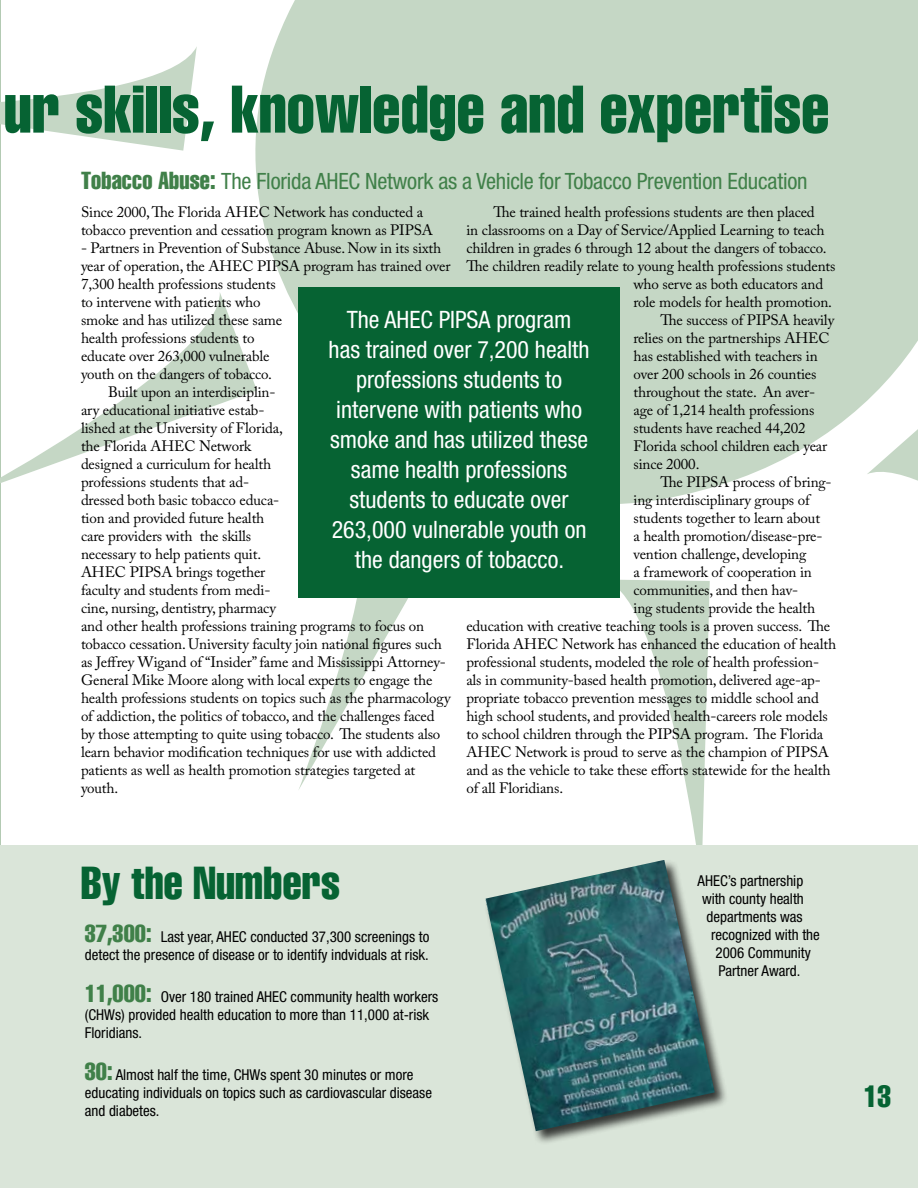
<style>
.page{position:relative;width:918px;height:1188px;background:#fff}
.page>*{position:absolute;margin:0;border:0;box-sizing:border-box;transform-origin:0 0}
.t1{font:extra-condensed 66px "Helvetica";color:#066333}
.t2{font:extra-condensed 45px "Helvetica";color:#066333}
.t3{font:extra-condensed 30px "Helvetica";color:#066333}
.t4{font:condensed 24px/30px "Helvetica Neue";color:#fff;text-align:center}
.t5{font:condensed 22.5px "Helvetica Neue";letter-spacing:-.01em;color:#408049}
.t6{font:15px/18px "Adobe Caslon Pro";letter-spacing:-.01em;color:#000}
.t7{font:condensed 15px/18px "Helvetica Neue";color:#000}
.s1{font-family:"Helvetica";font-stretch:extra-condensed;font-size:24px}
.s2{font-family:"Helvetica";font-stretch:extra-condensed;font-size:24px;color:#408049}
</style>
<div class="page">
<hr style="left:0;top:0;width:1px;height:1188px;background:#b3cab3">
<svg style="left:255px;top:0;width:663px;height:504px;background:#c9dac9"></svg>
<svg style="left:0;top:47px;width:197px;height:104px"></svg>
<svg style="left:867px;top:405px;width:51px;height:99px"></svg>
<svg style="left:605px;top:580px;width:105px;height:266px"></svg>
<svg style="left:299px;top:598px;width:109px;height:191px"></svg>
<svg style="left:0;top:292px;width:257px;height:201px"></svg>
<div style="left:0;top:846px;width:918px;height:342px;background:#dae5d9"></div>
<div style="left:298px;top:287px;width:322px;height:311px;background:#066333"></div>
<div style="left:484px;top:858px;width:252px;height:294px;background:#000;opacity:.75"></div>
<img style="left:485px;top:860px;width:230px;height:271px">
<h1 class="t1" style="left:4px;top:73px;width:827px">ur skills, knowledge and expertise</h1>
<h3 class="t5" style="left:81px;top:168px;width:728px"><span class="s1">Tobacco Abuse:</span> The Florida AHEC Network as a Vehicle for Tobacco Prevention Education</h3>
<p class="t6" style="left:81px;top:203px;width:354px">Since 2000, The Florida AHEC Network has conducted a tobacco prevention and cessation program known as PIPSA</p>
<p class="t6" style="left:81px;top:239px;width:362px">- Partners in Prevention of Substance Abuse. Now in its sixth</p>
<p class="t6" style="left:81px;top:257px;width:371px">year of operation, the AHEC PIPSA program has trained over</p>
<p class="t6" style="left:81px;top:275px;width:196px">7,300 health professions students</p>
<p class="t6" style="left:81px;top:293px;width:181px">to intervene with patients who</p>
<p class="t6" style="left:81px;top:311px;width:203px">smoke and has utilized these same</p>
<p class="t6" style="left:81px;top:329px;width:175px">health professions students to</p>
<p class="t6" style="left:81px;top:347px;width:190px">educate over 263,000 vulnerable</p>
<p class="t6" style="left:81px;top:365px;width:192px">youth on the dangers of tobacco.</p>
<p class="t6" style="left:108px;top:383px;width:169px">Built upon an interdisciplin-</p>
<p class="t6" style="left:81px;top:401px;width:185px">ary educational initiative estab-</p>
<p class="t6" style="left:81px;top:419px;width:203px">lished at the University of Florida,</p>
<p class="t6" style="left:81px;top:437px;width:172px">the Florida AHEC Network</p>
<p class="t6" style="left:81px;top:455px;width:192px">designed a curriculum for health</p>
<p class="t6" style="left:81px;top:473px;width:170px">professions students that ad-</p>
<p class="t6" style="left:81px;top:491px;width:200px">dressed both basic tobacco educa-</p>
<p class="t6" style="left:81px;top:509px;width:185px">tion and provided future health</p>
<p class="t6" style="left:81px;top:527px;width:172px">care providers with the skills</p>
<p class="t6" style="left:81px;top:545px;width:182px">necessary to help patients quit.</p>
<p class="t6" style="left:81px;top:563px;width:186px">AHEC PIPSA brings together</p>
<p class="t6" style="left:81px;top:581px;width:191px">faculty and students from medi-</p>
<p class="t6" style="left:81px;top:599px;width:196px">cine, nursing, dentistry, pharmacy</p>
<p class="t6" style="left:81px;top:617px;width:345px">and other health professions training programs to focus on</p>
<p class="t6" style="left:81px;top:635px;width:362px">tobacco cessation. University faculty join national figures such</p>
<p class="t6" style="left:81px;top:653px;width:367px">as Jeffrey Wigand of “Insider” fame and Mississippi Attorney-</p>
<p class="t6" style="left:81px;top:671px;width:353px">General Mike Moore along with local experts to engage the</p>
<p class="t6" style="left:81px;top:689px;width:371px">health professions students on topics such as the pharmacology</p>
<p class="t6" style="left:81px;top:707px;width:355px">of addiction, the politics of tobacco, and the challenges faced</p>
<p class="t6" style="left:81px;top:725px;width:361px">by those attempting to quite using tobacco. The students also</p>
<p class="t6" style="left:81px;top:743px;width:357px">learn behavior modification techniques for use with addicted</p>
<p class="t6" style="left:81px;top:761px;width:336px">patients as well as health promotion strategies targeted at</p>
<p class="t6" style="left:81px;top:779px;width:39px">youth.</p>
<p class="t6" style="left:493px;top:203px;width:323px">The trained health professions students are then placed</p>
<p class="t6" style="left:466px;top:221px;width:360px">in classrooms on a Day of Service/Applied Learning to teach</p>
<p class="t6" style="left:466px;top:239px;width:362px">children in grades 6 through 12 about the dangers of tobacco.</p>
<p class="t6" style="left:466px;top:257px;width:371px">The children readily relate to young health professions students</p>
<p class="t6" style="left:633px;top:275px;width:191px">who serve as both educators and</p>
<p class="t6" style="left:633px;top:293px;width:200px">role models for health promotion.</p>
<p class="t6" style="left:660px;top:311px;width:175px">The success of PIPSA heavily</p>
<p class="t6" style="left:633px;top:329px;width:198px">relies on the partnerships AHEC</p>
<p class="t6" style="left:633px;top:347px;width:186px">has established with teachers in</p>
<p class="t6" style="left:633px;top:365px;width:184px">over 200 schools in 26 counties</p>
<p class="t6" style="left:633px;top:383px;width:183px">throughout the state. An aver-</p>
<p class="t6" style="left:633px;top:401px;width:182px">age of 1,214 health professions</p>
<p class="t6" style="left:633px;top:419px;width:174px">students have reached 44,202</p>
<p class="t6" style="left:633px;top:437px;width:195px">Florida school children each year</p>
<p class="t6" style="left:633px;top:455px;width:67px">since 2000.</p>
<p class="t6" style="left:660px;top:473px;width:173px">The PIPSA process of bring-</p>
<p class="t6" style="left:633px;top:491px;width:178px">ing interdisciplinary groups of</p>
<p class="t6" style="left:633px;top:509px;width:188px">students together to learn about</p>
<p class="t6" style="left:633px;top:527px;width:191px">a health promotion/disease-pre-</p>
<p class="t6" style="left:633px;top:545px;width:174px">vention challenge, developing</p>
<p class="t6" style="left:633px;top:563px;width:180px">a framework of cooperation in</p>
<p class="t6" style="left:633px;top:581px;width:166px">communities, and then hav-</p>
<p class="t6" style="left:633px;top:599px;width:183px">ing students provide the health</p>
<p class="t6" style="left:466px;top:617px;width:365px">education with creative teaching tools is a proven success. The</p>
<p class="t6" style="left:466px;top:635px;width:371px">Florida AHEC Network has enhanced the education of health</p>
<p class="t6" style="left:466px;top:653px;width:354px">professional students, modeled the role of health profession-</p>
<p class="t6" style="left:466px;top:671px;width:356px">als in community-based health promotion, delivered age-ap-</p>
<p class="t6" style="left:466px;top:689px;width:354px">propriate tobacco prevention messages to middle school and</p>
<p class="t6" style="left:466px;top:707px;width:363px">high school students, and provided health-careers role models</p>
<p class="t6" style="left:466px;top:725px;width:358px">to school children through the PIPSA program. The Florida</p>
<p class="t6" style="left:466px;top:743px;width:364px">AHEC Network is proud to serve as the champion of PIPSA</p>
<p class="t6" style="left:466px;top:761px;width:366px">and as the vehicle to take these efforts statewide for the health</p>
<p class="t6" style="left:466px;top:779px;width:98px">of all Floridians.</p>
<h3 class="t4" style="left:329px;top:304px;width:262px">The AHEC PIPSA program has trained over 7,200 health professions students to intervene with patients who smoke and has utilized these same health professions students to educate over<br>263,000 vulnerable youth on the dangers of tobacco.</h3>
<h2 class="t2" style="left:81px;top:858px;width:261px">By the Numbers</h2>
<p class="t7" style="left:85px;top:928px;width:346px"><span class="s2">37,300:</span> Last year, AHEC conducted 37,300 screenings to detect the presence of disease or to identify indviduals at risk.</p>
<p class="t7" style="left:85px;top:988px;width:355px"><span class="s2">11,000:</span> Over 180 trained AHEC community health workers (CHWs) provided health education to more than 11,000 at-risk<br>Floridians.</p>
<p class="t7" style="left:85px;top:1066px;width:349px"><span class="s2">30:</span> Almost half the time, CHWs spent 30 minutes or more educating individuals on topics such as cardiovascular disease and diabetes.</p>
<p class="t7" style="left:698px;top:872px;width:107px">AHEC’s partnership</p>
<p class="t7" style="left:702px;top:890px;width:103px">with county health</p>
<p class="t7" style="left:706px;top:908px;width:98px">departments was</p>
<p class="t7" style="left:711px;top:926px;width:110px">recognized with the</p>
<p class="t7" style="left:716px;top:944px;width:97px">2006 Community</p>
<p class="t7" style="left:718px;top:962px;width:81px">Partner Award.</p>
<h3 class="t3" style="left:864px;top:1080px;width:29px">13</h3>
</div>
